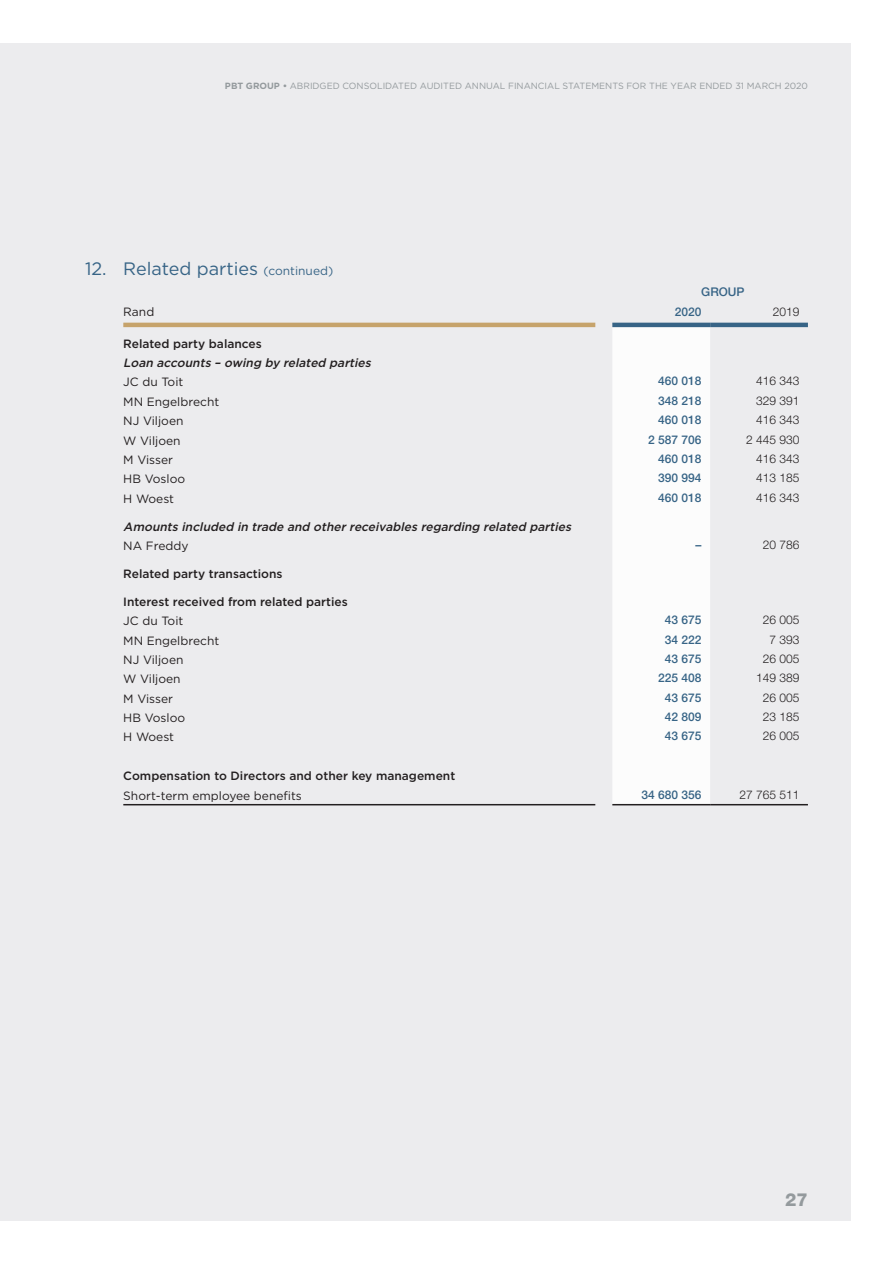
<style>
.page{position:relative;width:893px;height:1263px;background:#fff}
.page>*{position:absolute;margin:0;border:0;box-sizing:border-box;transform-origin:0 0}
.t1{font:18px "Gotham";color:#376486}
.t2{font:800 18px "Helvetica Neue LT Std";color:#949a9d}
.t3{font:12px "Gotham";color:#231f20}
.t4{font:500 12px "Gotham";color:#231f20}
.t5{font:italic 500 12px "Gotham";color:#231f20}
.t6{font:500 12px "Helvetica Neue LT Std";color:#376486}
.t7{font:300 12px "Helvetica Neue LT Std";color:#231f20}
.t8{font:9px "Gotham";color:#949a9d}
.s1{font-weight:700}
.s2{font-size:12px}
</style>
<div class="page">
<div style="left:0;top:43px;width:850px;height:1177px;background:#ececee"></div>
<div style="left:613px;top:327px;width:97px;height:476px;background:#fcfcfc"></div>
<hr style="left:612px;top:323px;width:98px;height:4px;background:#376486">
<hr style="left:710px;top:323px;width:98px;height:4px;background:#376486">
<hr style="left:123px;top:804px;width:472px;height:1px;background:#231f20">
<hr style="left:612px;top:804px;width:98px;height:1px;background:#231f20">
<hr style="left:710px;top:804px;width:98px;height:1px;background:#231f20">
<hr style="left:123px;top:323px;width:472px;height:4px;background:#c6a36b">
<p class="t8" style="left:225px;top:80px;width:584px"><span class="s1">PBT GROUP •</span> ABRIDGED CONSOLIDATED AUDITED ANNUAL FINANCIAL STATEMENTS FOR THE YEAR ENDED 31 MARCH 2020</p>
<h1 class="t1" style="left:85px;top:257px;width:250px">12. Related parties <span class="s2">(continued)</span></h1>
<p class="t6" style="left:701px;top:284px;width:45px">GROUP</p>
<p class="t3" style="left:123px;top:304px;width:32px">Rand</p>
<p class="t6" style="left:675px;top:305px;width:28px">2020</p>
<p class="t7" style="left:773px;top:305px;width:28px">2019</p>
<p class="t4" style="left:123px;top:336px;width:140px">Related party balances</p>
<p class="t5" style="left:123px;top:355px;width:252px">Loan accounts– owing by related parties</p>
<p class="t3" style="left:123px;top:374px;width:62px">JC du Toit</p>
<p class="t6" style="left:658px;top:374px;width:45px">460 018</p>
<p class="t7" style="left:756px;top:374px;width:45px">416 343</p>
<p class="t3" style="left:123px;top:394px;width:97px">MN Engelbrecht</p>
<p class="t6" style="left:658px;top:393px;width:45px">348 218</p>
<p class="t7" style="left:756px;top:393px;width:45px">329 391</p>
<p class="t3" style="left:123px;top:413px;width:62px">NJ Viljoen</p>
<p class="t6" style="left:658px;top:413px;width:45px">460 018</p>
<p class="t7" style="left:756px;top:413px;width:45px">416 343</p>
<p class="t3" style="left:123px;top:433px;width:59px">W Viljoen</p>
<p class="t6" style="left:648px;top:432px;width:55px">2 587 706</p>
<p class="t7" style="left:746px;top:432px;width:55px">2 445 930</p>
<p class="t3" style="left:123px;top:452px;width:51px">M Visser</p>
<p class="t6" style="left:658px;top:451px;width:45px">460 018</p>
<p class="t7" style="left:756px;top:451px;width:45px">416 343</p>
<p class="t3" style="left:123px;top:471px;width:63px">HB Vosloo</p>
<p class="t6" style="left:658px;top:471px;width:45px">390 994</p>
<p class="t7" style="left:756px;top:471px;width:45px">413 185</p>
<p class="t3" style="left:123px;top:491px;width:52px">H Woest</p>
<p class="t6" style="left:658px;top:490px;width:45px">460 018</p>
<p class="t7" style="left:756px;top:490px;width:45px">416 343</p>
<p class="t5" style="left:123px;top:518px;width:452px">Amountsincluded in trade and otherreceivablesregarding related parties</p>
<p class="t3" style="left:123px;top:538px;width:67px">NA Freddy</p>
<p class="t6" style="left:696px;top:537px;width:7px">–</p>
<p class="t7" style="left:763px;top:537px;width:38px">20 786</p>
<p class="t4" style="left:123px;top:566px;width:161px">Related party transactions</p>
<p class="t4" style="left:123px;top:594px;width:226px">Interest received from related parties</p>
<p class="t3" style="left:123px;top:613px;width:62px">JC du Toit</p>
<p class="t6" style="left:665px;top:613px;width:38px">43 675</p>
<p class="t7" style="left:763px;top:612px;width:38px">26 005</p>
<p class="t3" style="left:123px;top:633px;width:97px">MN Engelbrecht</p>
<p class="t6" style="left:665px;top:632px;width:38px">34 222</p>
<p class="t7" style="left:769px;top:632px;width:32px">7 393</p>
<p class="t3" style="left:123px;top:652px;width:62px">NJ Viljoen</p>
<p class="t6" style="left:665px;top:651px;width:38px">43 675</p>
<p class="t7" style="left:763px;top:651px;width:38px">26 005</p>
<p class="t3" style="left:123px;top:671px;width:59px">W Viljoen</p>
<p class="t6" style="left:658px;top:671px;width:45px">225 408</p>
<p class="t7" style="left:756px;top:671px;width:45px">149 389</p>
<p class="t3" style="left:123px;top:691px;width:51px">M Visser</p>
<p class="t6" style="left:665px;top:690px;width:38px">43 675</p>
<p class="t7" style="left:763px;top:690px;width:38px">26 005</p>
<p class="t3" style="left:123px;top:710px;width:63px">HB Vosloo</p>
<p class="t6" style="left:665px;top:710px;width:38px">42 809</p>
<p class="t7" style="left:763px;top:709px;width:38px">23 185</p>
<p class="t3" style="left:123px;top:729px;width:52px">H Woest</p>
<p class="t6" style="left:665px;top:729px;width:38px">43 675</p>
<p class="t7" style="left:763px;top:729px;width:38px">26 005</p>
<p class="t4" style="left:123px;top:768px;width:333px">Compensation to Directors and other key management</p>
<p class="t3" style="left:123px;top:788px;width:180px">Short-term employee benefits</p>
<p class="t6" style="left:642px;top:787px;width:62px">34 680 356</p>
<p class="t7" style="left:739px;top:787px;width:62px">27 765 511</p>
<h1 class="t2" style="left:785px;top:1188px;width:24px">27</h1>
</div>
